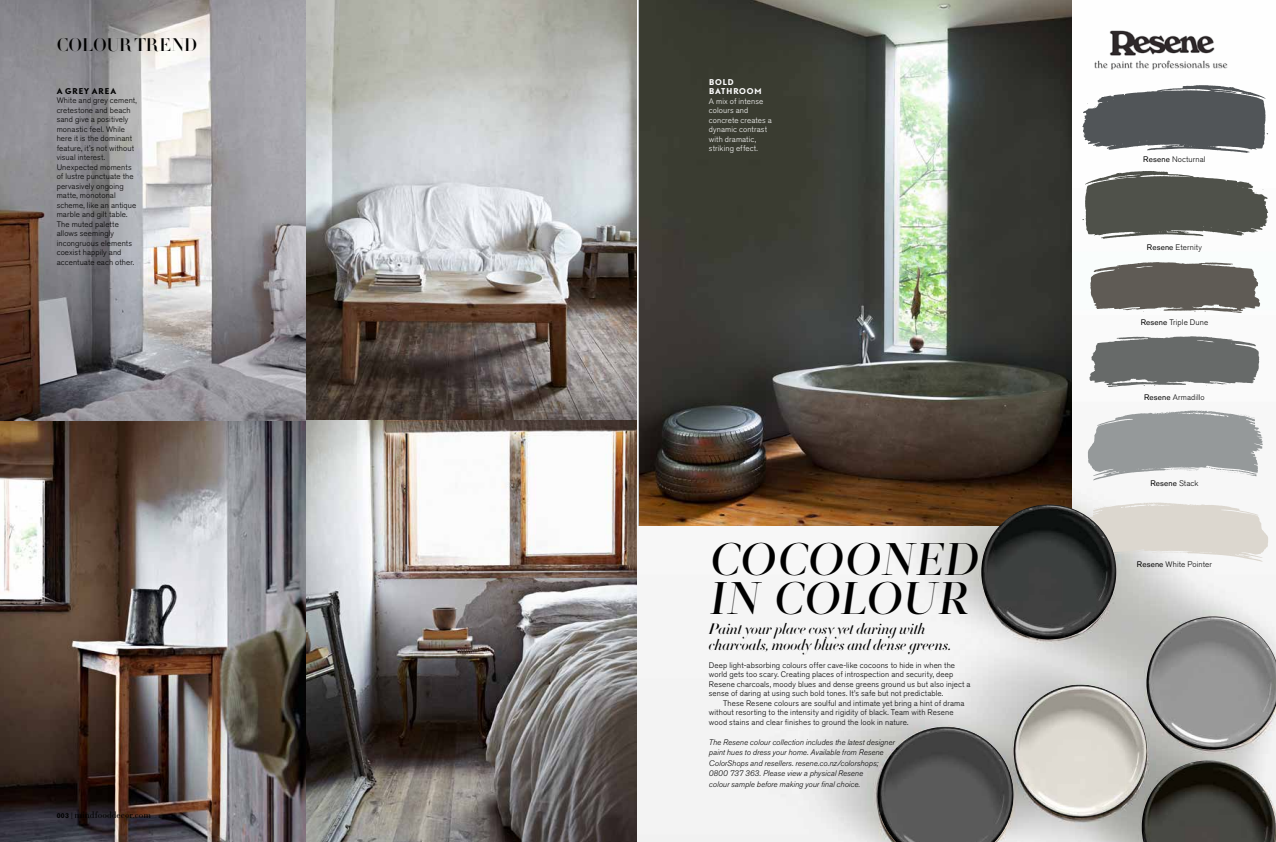
<style>
.page{position:relative;width:1276px;height:842px;background:#fff}
.page>*{position:absolute;margin:0;border:0;box-sizing:border-box;transform-origin:0 0}
.t1{font:italic 500 45.6px/38.9px "Acta Display";letter-spacing:.015em;color:#000}
.t2{font:500 18px "HTF Didot M96";letter-spacing:-.025em;color:#000}
.t3{font:italic 500 15px/16px "HTF Didot M96";color:#000}
.t4{font:300 9px "HTF Didot L06";letter-spacing:.01em;color:#000}
.t5{font:300 8px/9.5px "Akzidenz Grotesk Pro";letter-spacing:.015em;color:#000}
.t6{font:italic 300 8px/10.5px "Akzidenz Grotesk Pro";letter-spacing:.005em;color:#000}
.t7{font:300 8px/9.5px "Akzidenz Grotesk Pro";letter-spacing:.015em;color:#fff}
.t8{font:8px "Akzidenz Grotesk Pro";letter-spacing:.015em;color:#000}
.t9{font:700 7.5px/9px "AADTL Nobel T";letter-spacing:.075em;color:#fff}
.t10{font:700 7.5px "AADTL Nobel T";letter-spacing:.075em;color:#000}
.s1{font-family:"Akzidenz Grotesk Pro";font-weight:700;font-size:7px}
.s2{font-family:"Akzidenz Grotesk Pro";font-size:7px}
.s3{font-weight:400}
.s4{font-weight:300}
</style>
<div class="page">
<img style="left:0;top:0;width:1276px;height:842px">
<img style="left:1092px;top:27px;width:138px;height:43px">
<img style="left:639px;top:0;width:432px;height:525px">
<svg style="left:1085px;top:502px;width:183px;height:60px"></svg>
<svg style="left:1088px;top:410px;width:174px;height:71px"></svg>
<svg style="left:1089px;top:336px;width:170px;height:51px;background:#808282"></svg>
<svg style="left:1090px;top:262px;width:170px;height:51px;background:#797671"></svg>
<svg style="left:1082px;top:171px;width:186px;height:68px"></svg>
<svg style="left:1082px;top:85px;width:186px;height:68px"></svg>
<img style="left:981px;top:504px;width:135px;height:135px;border-radius:67px">
<img style="left:1146px;top:616px;width:130px;height:134px">
<img style="left:1141px;top:760px;width:134px;height:82px">
<img style="left:1013px;top:684px;width:134px;height:134px;border-radius:67px">
<img style="left:877px;top:726px;width:136px;height:116px">
<h2 class="t2" style="left:57px;top:32px;width:142px">COLOUR TREND</h2>
<p class="t10" style="left:57px;top:85px;width:61px">A GREY AREA</p>
<p class="t5" style="left:57px;top:96px;width:82px">White and grey cement, cretestone and beach sand give a positively monastic feel. While here it is the dominant feature, it's not without visual interest.<br>Unexpected moments of lustre punctuate the pervasively ongoing matte, monotonal scheme, like an antique marble and gilt table.<br>The muted palette allows seemingly incongruous elements coexist happily and accentuate each other.</p>
<p class="t4" style="left:57px;top:808px;width:96px"><span class="s1">003</span> <span class="s2">|</span> mindfooddecor.com</p>
<p class="t9" style="left:709px;top:78px;width:55px">BOLD<br>BATHROOM</p>
<p class="t7" style="left:709px;top:96px;width:65px">A mix of intense colours and concrete creates a dynamic contrast with dramatic, striking effect.</p>
<h1 class="t1" style="left:709px;top:540px;width:270px">COCOONED<br>IN COLOUR</h1>
<h3 class="t3" style="left:709px;top:620px;width:244px">Paint your place cosy yet daring with charcoals, moody blues and dense greens.</h3>
<p class="t5" style="left:709px;top:660px;width:263px">Deep light-absorbing colours offer cave-like cocoons to hide in when the world gets too scary. Creating places of introspection and security, deep Resene charcoals, moody blues and dense greens ground us but also inject a sense of daring at using such bold tones. It’s safe but not predictable.</p>
<p class="t5" style="left:709px;top:698px;width:257px;text-indent:14px">These Resene colours are soulful and intimate yet bring a hint of drama without resorting to the intensity and rigidity of black. Team with Resene wood stains and clear finishes to ground the look in nature.</p>
<p class="t6" style="left:709px;top:737px;width:187px">The Resene colour collection includes the latest designer paint hues to dress your home. Available from Resene ColorShops and resellers. resene.co.nz/colorshops; 0800 737 363. Please view a physical Resene<br>colour sample before making your final choice.</p>
<p class="t5" style="left:1143px;top:154px;width:64px"><span class="s3">Resene</span> Nocturnal</p>
<p class="t5" style="left:1147px;top:242px;width:57px"><span class="s3">Resene</span> Eternity</p>
<p class="t5" style="left:1140px;top:317px;width:69px"><span class="s3">Resene</span> Triple Dune</p>
<p class="t5" style="left:1144px;top:393px;width:62px"><span class="s3">Resene</span> Armadillo</p>
<p class="t8" style="left:1150px;top:478px;width:50px">Resene <span class="s4">Stack</span></p>
<p class="t5" style="left:1137px;top:559px;width:77px"><span class="s3">Resene</span> White Pointer</p>
</div>
